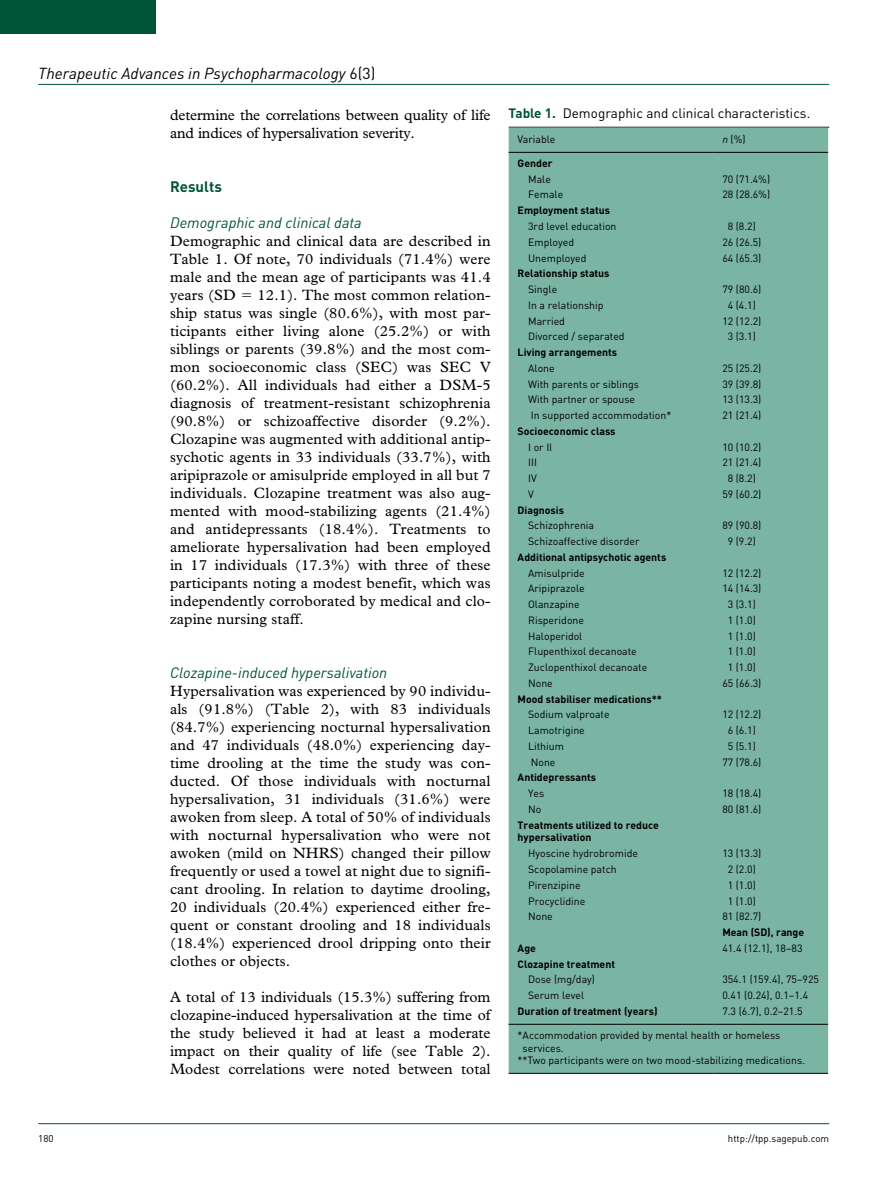
<style>
.page{position:relative;width:893px;height:1191px;background:#fff}
.page>*{position:absolute;margin:0;border:0;box-sizing:border-box;transform-origin:0 0}
.t1{font:italic 15.75px "DIN";color:#000}
.t2{font:15px/18px "Plantin Std";letter-spacing:.01em;color:#000;text-align:justify}
.t3{font:15px/18px "Plantin Std";letter-spacing:-.01em;color:#000}
.t4{font:italic 15px "DIN";color:#005437}
.t5{font:700 15px "DIN";color:#005437}
.t6{font:13.5px "DIN";color:#000}
.t7{font:10.5px "DIN";color:#000}
.t8{font:700 10.5px/12.8px "DIN";color:#000}
.t9{font:9.75px "DIN";color:#000}
.s1{font-style:normal}
.s2{font-weight:700;color:#005437}
.s3{font-style:italic}
</style>
<div class="page">
<hr style="left:38px;top:84px;width:791px;height:1px;background:#005437">
<hr style="left:38px;top:1123px;width:791px;height:1px;background:#005437">
<div style="left:0;top:0;width:155px;height:34px;background:#005437"></div>
<hr style="left:509px;top:127px;width:320px;height:1px;background:#000">
<div style="left:509px;top:128px;width:319px;height:945px;background:#7ab4a3"></div>
<hr style="left:509px;top:152px;width:204px;height:1px;background:#000">
<hr style="left:713px;top:152px;width:115px;height:1px;background:#000">
<hr style="left:509px;top:1024px;width:204px;height:1px;background:#000">
<hr style="left:713px;top:1024px;width:115px;height:1px;background:#000">
<hr style="left:509px;top:1073px;width:204px;height:1px;background:#000">
<hr style="left:713px;top:1073px;width:115px;height:1px;background:#000">
<p class="t1" style="left:38px;top:63px;width:339px">Therapeutic Advances in Psychopharmacology <span class="s1">6(3)</span></p>
<p class="t3" style="left:170px;top:106px;width:322px">determine the correlations between quality of life and indices of hypersalivation severity.</p>
<p class="t5" style="left:170px;top:177px;width:53px">Results</p>
<p class="t4" style="left:170px;top:213px;width:193px">Demographic and clinical data</p>
<p class="t2" style="left:170px;top:232px;width:322px">Demographic and clinical data are described in Table 1. Of note, 70 individuals (71.4%) were male and the mean age of participants was 41.4 years (SD</p>
<p class="t2" style="left:170px;top:286px;width:322px;text-indent:87px">12.1). The most common relation&shy;ship status was single (80.6%), with most par&shy;ticipants either living alone (25.2%) or with siblings or parents (39.8%) and the most com&shy;mon socioeconomic class (SEC) was SEC V (60.2%). All individuals had either a DSM-5 diagnosis of treatment-resistant schizophrenia (90.8%) or schizoaffective disorder (9.2%).<br>Clozapine was augmented with additional antip&shy;sychotic agents in 33 individuals (33.7%), with aripiprazole or amisulpride employed in all but 7 individuals. Clozapine treatment was also aug&shy;mented with mood-stabilizing agents (21.4%) and antidepressants (18.4%). Treatments to ameliorate hypersalivation had been employed in 17 individuals (17.3%) with three of these participants noting a modest benefit, which was independently corroborated by medical and clo&shy;zapine nursing staff.</p>
<p class="t4" style="left:170px;top:663px;width:219px">Clozapine-induced hypersalivation</p>
<p class="t2" style="left:170px;top:682px;width:322px">Hypersalivation was experienced by 90 individu&shy;als (91.8%) (Table 2), with 83 individuals (84.7%) experiencing nocturnal hypersalivation and 47 individuals (48.0%) experiencing day&shy;time drooling at the time the study was con&shy;ducted. Of those individuals with nocturnal hypersalivation, 31 individuals (31.6%) were awoken from sleep. A total of 50% of individuals with nocturnal hypersalivation who were not awoken (mild on NHRS) changed their pillow frequently or used a towel at night due to signifi&shy;cant drooling. In relation to daytime drooling, 20 individuals (20.4%) experienced either fre&shy;quent or constant drooling and 18 individuals (18.4%) experienced drool dripping onto their clothes or objects.</p>
<p class="t2" style="left:170px;top:988px;width:322px">A total of 13 individuals (15.3%) suffering from clozapine-induced hypersalivation at the time of the study believed it had at least a moderate impact on their quality of life (see Table 2).<br>Modest correlations were noted between total</p>
<p class="t6" style="left:509px;top:105px;width:303px"><span class="s2">Table 1.</span> Demographic and clinical characteristics.</p>
<p class="t7" style="left:518px;top:133px;width:39px">Variable</p>
<p class="t7" style="left:722px;top:133px;width:25px"><span class="s3">n</span> (%)</p>
<p class="t8" style="left:518px;top:156px;width:36px">Gender</p>
<p class="t7" style="left:528px;top:172px;width:24px">Male</p>
<p class="t7" style="left:722px;top:172px;width:49px">70 (71.4%)</p>
<p class="t7" style="left:528px;top:188px;width:37px">Female</p>
<p class="t7" style="left:722px;top:188px;width:49px">28 (28.6%)</p>
<p class="t8" style="left:518px;top:204px;width:94px">Employment status</p>
<p class="t7" style="left:528px;top:220px;width:90px">3rd level education</p>
<p class="t7" style="left:728px;top:220px;width:30px">8 (8.2)</p>
<p class="t7" style="left:528px;top:235px;width:47px">Employed</p>
<p class="t7" style="left:722px;top:235px;width:41px">26 (26.5)</p>
<p class="t7" style="left:528px;top:251px;width:60px">Unemployed</p>
<p class="t7" style="left:722px;top:251px;width:41px">64 (65.3)</p>
<p class="t8" style="left:518px;top:267px;width:93px">Relationship status</p>
<p class="t7" style="left:528px;top:283px;width:31px">Single</p>
<p class="t7" style="left:722px;top:283px;width:41px">79 (80.6)</p>
<p class="t7" style="left:528px;top:298px;width:77px">In a relationship</p>
<p class="t7" style="left:728px;top:298px;width:30px">4 (4.1)</p>
<p class="t7" style="left:528px;top:314px;width:38px">Married</p>
<p class="t7" style="left:722px;top:314px;width:41px">12 (12.2)</p>
<p class="t7" style="left:528px;top:330px;width:98px">Divorced / separated</p>
<p class="t7" style="left:728px;top:330px;width:30px">3 (3.1)</p>
<p class="t8" style="left:518px;top:345px;width:101px">Living arrangements</p>
<p class="t7" style="left:528px;top:361px;width:28px">Alone</p>
<p class="t7" style="left:722px;top:361px;width:41px">25 (25.2)</p>
<p class="t7" style="left:528px;top:377px;width:112px">With parents or siblings</p>
<p class="t7" style="left:722px;top:377px;width:41px">39 (39.8)</p>
<p class="t7" style="left:528px;top:393px;width:109px">With partner or spouse</p>
<p class="t7" style="left:722px;top:393px;width:41px">13 (13.3)</p>
<p class="t7" style="left:531px;top:409px;width:142px">In supported accommodation*</p>
<p class="t7" style="left:722px;top:409px;width:41px">21 (21.4)</p>
<p class="t8" style="left:518px;top:424px;width:99px">Socioeconomic class</p>
<p class="t7" style="left:528px;top:440px;width:26px">I or II</p>
<p class="t7" style="left:722px;top:440px;width:41px">10 (10.2)</p>
<p class="t7" style="left:528px;top:456px;width:10px">III</p>
<p class="t7" style="left:722px;top:456px;width:41px">21 (21.4)</p>
<p class="t7" style="left:528px;top:472px;width:10px">IV</p>
<p class="t7" style="left:728px;top:472px;width:30px">8 (8.2)</p>
<p class="t7" style="left:528px;top:487px;width:7px">V</p>
<p class="t7" style="left:722px;top:487px;width:41px">59 (60.2)</p>
<p class="t8" style="left:518px;top:503px;width:48px">Diagnosis</p>
<p class="t7" style="left:528px;top:519px;width:67px">Schizophrenia</p>
<p class="t7" style="left:722px;top:519px;width:41px">89 (90.8)</p>
<p class="t7" style="left:528px;top:535px;width:113px">Schizoaffective disorder</p>
<p class="t7" style="left:728px;top:535px;width:30px">9 (9.2)</p>
<p class="t8" style="left:518px;top:550px;width:150px">Additional antipsychotic agents</p>
<p class="t7" style="left:528px;top:566px;width:58px">Amisulpride</p>
<p class="t7" style="left:722px;top:566px;width:41px">12 (12.2)</p>
<p class="t7" style="left:528px;top:582px;width:58px">Aripiprazole</p>
<p class="t7" style="left:722px;top:582px;width:41px">14 (14.3)</p>
<p class="t7" style="left:528px;top:598px;width:53px">Olanzapine</p>
<p class="t7" style="left:728px;top:598px;width:30px">3 (3.1)</p>
<p class="t7" style="left:528px;top:613px;width:57px">Risperidone</p>
<p class="t7" style="left:728px;top:613px;width:30px">1 (1.0)</p>
<p class="t7" style="left:528px;top:629px;width:56px">Haloperidol</p>
<p class="t7" style="left:728px;top:629px;width:30px">1 (1.0)</p>
<p class="t7" style="left:528px;top:645px;width:110px">Flupenthixol decanoate</p>
<p class="t7" style="left:728px;top:645px;width:30px">1 (1.0)</p>
<p class="t7" style="left:528px;top:661px;width:121px">Zuclopenthixol decanoate</p>
<p class="t7" style="left:728px;top:661px;width:30px">1 (1.0)</p>
<p class="t7" style="left:528px;top:676px;width:26px">None</p>
<p class="t7" style="left:722px;top:676px;width:41px">65 (66.3)</p>
<p class="t8" style="left:518px;top:692px;width:146px">Mood stabiliser medications**</p>
<p class="t7" style="left:528px;top:708px;width:83px">Sodium valproate</p>
<p class="t7" style="left:722px;top:708px;width:41px">12 (12.2)</p>
<p class="t7" style="left:528px;top:724px;width:58px">Lamotrigine</p>
<p class="t7" style="left:728px;top:724px;width:30px">6 (6.1)</p>
<p class="t7" style="left:528px;top:739px;width:37px">Lithium</p>
<p class="t7" style="left:728px;top:739px;width:30px">5 (5.1)</p>
<p class="t7" style="left:531px;top:755px;width:26px">None</p>
<p class="t7" style="left:722px;top:755px;width:41px">77 (78.6)</p>
<p class="t8" style="left:518px;top:771px;width:80px">Antidepressants</p>
<p class="t7" style="left:528px;top:787px;width:18px">Yes</p>
<p class="t7" style="left:722px;top:787px;width:41px">18 (18.4)</p>
<p class="t7" style="left:528px;top:802px;width:15px">No</p>
<p class="t7" style="left:722px;top:802px;width:41px">80 (81.6)</p>
<p class="t8" style="left:518px;top:818px;width:143px">Treatments utilized to reduce hypersalivation</p>
<p class="t7" style="left:528px;top:847px;width:111px">Hyoscine hydrobromide</p>
<p class="t7" style="left:722px;top:847px;width:41px">13 (13.3)</p>
<p class="t7" style="left:528px;top:862px;width:90px">Scopolamine patch</p>
<p class="t7" style="left:728px;top:862px;width:30px">2 (2.0)</p>
<p class="t7" style="left:528px;top:878px;width:54px">Pirenzipine</p>
<p class="t7" style="left:728px;top:878px;width:30px">1 (1.0)</p>
<p class="t7" style="left:528px;top:894px;width:59px">Procyclidine</p>
<p class="t7" style="left:728px;top:894px;width:30px">1 (1.0)</p>
<p class="t7" style="left:528px;top:910px;width:26px">None</p>
<p class="t7" style="left:722px;top:910px;width:41px">81 (82.7)</p>
<p class="t8" style="left:722px;top:925px;width:83px">Mean (SD), range</p>
<p class="t8" style="left:518px;top:941px;width:20px">Age</p>
<p class="t7" style="left:722px;top:941px;width:82px">41.4 (12.1), 18–83</p>
<p class="t8" style="left:518px;top:957px;width:99px">Clozapine treatment</p>
<p class="t7" style="left:528px;top:973px;width:68px">Dose (mg/day)</p>
<p class="t7" style="left:722px;top:973px;width:98px">354.1 (159.4), 75–925</p>
<p class="t7" style="left:528px;top:988px;width:57px">Serum level</p>
<p class="t7" style="left:722px;top:988px;width:87px">0.41 (0.24), 0.1–1.4</p>
<p class="t8" style="left:518px;top:1004px;width:142px">Duration of treatment (years)</p>
<p class="t7" style="left:722px;top:1004px;width:82px">7.3 (6.7), 0.2–21.5</p>
<p class="t7" style="left:518px;top:1028px;width:264px">*Accommodation provided by mental health or homeless</p>
<p class="t7" style="left:523px;top:1041px;width:43px">services.</p>
<p class="t7" style="left:518px;top:1054px;width:289px">**Two participants were on two mood-stabilizing medications.</p>
<p class="t9" style="left:38px;top:1132px;width:17px">180</p>
<p class="t9" style="left:728px;top:1132px;width:103px">http://tpp.sagepub.com</p>
</div>
